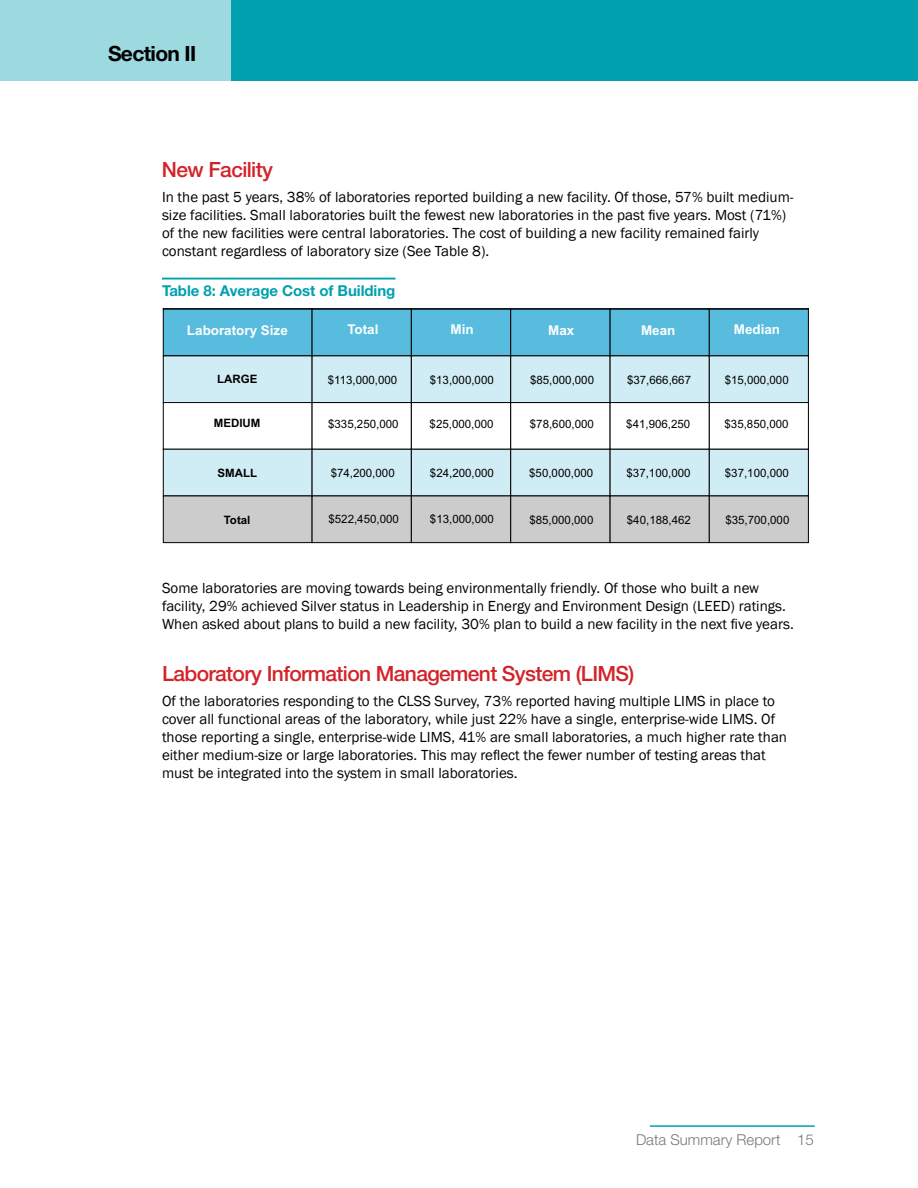
<style>
.page{position:relative;width:918px;height:1188px;background:#fff}
.page>*{position:absolute;margin:0;border:0;box-sizing:border-box;transform-origin:0 0}
.t1{font:500 21px "Helvetica Neue LT Std";letter-spacing:-.03em;color:#d2232a}
.t2{font:700 21px "Helvetica Neue LT Std";letter-spacing:-.03em;color:#000}
.t3{font:15px/18px "Franklin Gothic";color:#000}
.t4{font:700 15px "Helvetica Neue LT Std";letter-spacing:-.005em;color:#00a0af}
.t5{font:300 15px "Helvetica Neue LT Std";color:#77787b}
.t6{font:700 13.5px "Arial";color:#fff}
.t7{font:11.55px "Arial";color:#000}
.t8{font:700 11.55px "Arial";color:#000}
</style>
<div class="page">
<hr style="left:650px;top:1125px;width:165px;height:2px;background:#00a0af">
<svg style="left:163px;top:308px;width:646px;height:1px"></svg>
<div style="left:163px;top:309px;width:149px;height:47px;background:#58bcde"></div>
<div style="left:163px;top:309px;width:149px;height:47px;border:1px solid #010101"></div>
<div style="left:312px;top:309px;width:100px;height:47px;background:#58bcde;border:1px solid #010101"></div>
<div style="left:163px;top:356px;width:149px;height:47px;background:#d0edf5"></div>
<div style="left:312px;top:356px;width:100px;height:47px;background:#d0edf5"></div>
<div style="left:163px;top:402px;width:150px;height:48px;border:1px solid #000"></div>
<div style="left:312px;top:402px;width:100px;height:48px;background:#fff;border:1px solid #000"></div>
<div style="left:163px;top:449px;width:149px;height:47px;background:#d0edf5"></div>
<div style="left:163px;top:449px;width:149px;height:47px;border:1px solid #010101"></div>
<div style="left:312px;top:449px;width:100px;height:47px;background:#d0edf5;border:1px solid #010101"></div>
<div style="left:709px;top:309px;width:100px;height:47px;background:#58bcde;border:1px solid #010101"></div>
<div style="left:709px;top:356px;width:100px;height:47px;background:#d0edf5"></div>
<div style="left:709px;top:402px;width:100px;height:48px;border:1px solid #000"></div>
<div style="left:709px;top:449px;width:100px;height:47px;background:#d0edf5;border:1px solid #010101"></div>
<div style="left:610px;top:309px;width:100px;height:47px;background:#58bcde;border:1px solid #010101"></div>
<div style="left:610px;top:356px;width:100px;height:47px;background:#d0edf5"></div>
<div style="left:609px;top:402px;width:101px;height:48px;background:#fff;border:1px solid #000"></div>
<div style="left:610px;top:449px;width:100px;height:47px;background:#d0edf5;border:1px solid #010101"></div>
<div style="left:510px;top:309px;width:100px;height:47px;background:#58bcde;border:1px solid #010101"></div>
<div style="left:510px;top:356px;width:100px;height:47px;background:#d0edf5"></div>
<div style="left:510px;top:402px;width:100px;height:48px;background:#fff;border:1px solid #000"></div>
<div style="left:510px;top:449px;width:100px;height:47px;background:#d0edf5;border:1px solid #010101"></div>
<div style="left:411px;top:309px;width:100px;height:47px;background:#58bcde;border:1px solid #010101"></div>
<div style="left:411px;top:356px;width:100px;height:47px;background:#d0edf5;border:1px solid #010101"></div>
<div style="left:411px;top:402px;width:100px;height:48px;background:#fff;border:1px solid #000"></div>
<div style="left:411px;top:449px;width:100px;height:47px;background:#d0edf5;border:1px solid #010101"></div>
<div style="left:163px;top:496px;width:149px;height:47px;background:#ccc"></div>
<div style="left:163px;top:496px;width:149px;height:47px;border:1px solid #010101"></div>
<div style="left:312px;top:496px;width:100px;height:47px;background:#ccc;border:1px solid #010101"></div>
<div style="left:709px;top:496px;width:100px;height:47px;background:#ccc;border:1px solid #010101"></div>
<div style="left:610px;top:496px;width:100px;height:47px;background:#ccc;border:1px solid #010101"></div>
<div style="left:510px;top:496px;width:100px;height:47px;background:#ccc;border:1px solid #010101"></div>
<div style="left:411px;top:496px;width:100px;height:47px;background:#ccc;border:1px solid #010101"></div>
<hr style="left:162px;top:278px;width:233px;height:2px;background:#00a0af">
<div style="left:231px;top:0;width:687px;height:80px;background:#00a0af"></div>
<div style="left:0;top:0;width:231px;height:80px;background:#9cdae0"></div>
<p class="t2" style="left:108px;top:41px;width:90px">Section ii</p>
<h3 class="t1" style="left:162px;top:157px;width:112px">New Facility</h3>
<p class="t3" style="left:162px;top:188px;width:633px">In the past 5 years, 38% of laboratories reported building a new facility. Of those, 57% built medium-</p>
<p class="t3" style="left:162px;top:206px;width:626px">size facilities. Small laboratories built the fewest new laboratories in the past five years. Most (71%)</p>
<p class="t3" style="left:162px;top:224px;width:599px">of the new facilities were central laboratories. The cost of building a new facility remained fairly</p>
<p class="t3" style="left:162px;top:242px;width:329px">constant regardless of laboratory size (See Table 8).</p>
<p class="t4" style="left:162px;top:281px;width:235px">Table 8: Average Cost of Building</p>
<p class="t6" style="left:187px;top:322px;width:102px">Laboratory Size</p>
<p class="t6" style="left:347px;top:321px;width:33px">Total</p>
<p class="t6" style="left:450px;top:321px;width:25px">Min</p>
<p class="t6" style="left:548px;top:321px;width:28px">Max</p>
<p class="t6" style="left:641px;top:321px;width:36px">Mean</p>
<p class="t6" style="left:734px;top:321px;width:48px">Median</p>
<p class="t8" style="left:217px;top:371px;width:42px">LARGE</p>
<p class="t7" style="left:328px;top:372px;width:71px">$113,000,000</p>
<p class="t7" style="left:430px;top:372px;width:66px">$13,000,000</p>
<p class="t7" style="left:530px;top:372px;width:66px">$85,000,000</p>
<p class="t7" style="left:627px;top:372px;width:66px">$37,666,667</p>
<p class="t7" style="left:725px;top:372px;width:66px">$15,000,000</p>
<p class="t8" style="left:214px;top:416px;width:48px">MEDIUM</p>
<p class="t7" style="left:328px;top:417px;width:72px">$335,250,000</p>
<p class="t7" style="left:430px;top:417px;width:66px">$25,000,000</p>
<p class="t7" style="left:530px;top:417px;width:66px">$78,600,000</p>
<p class="t7" style="left:626px;top:417px;width:66px">$41,906,250</p>
<p class="t7" style="left:725px;top:417px;width:66px">$35,850,000</p>
<p class="t8" style="left:217px;top:466px;width:41px">SMALL</p>
<p class="t7" style="left:331px;top:466px;width:66px">$74,200,000</p>
<p class="t7" style="left:430px;top:466px;width:66px">$24,200,000</p>
<p class="t7" style="left:529px;top:466px;width:66px">$50,000,000</p>
<p class="t7" style="left:627px;top:466px;width:66px">$37,100,000</p>
<p class="t7" style="left:725px;top:466px;width:66px">$37,100,000</p>
<p class="t8" style="left:224px;top:512px;width:28px">Total</p>
<p class="t7" style="left:328px;top:511px;width:72px">$522,450,000</p>
<p class="t7" style="left:430px;top:512px;width:66px">$13,000,000</p>
<p class="t7" style="left:529px;top:512px;width:66px">$85,000,000</p>
<p class="t7" style="left:627px;top:512px;width:66px">$40,188,462</p>
<p class="t7" style="left:725px;top:512px;width:66px">$35,700,000</p>
<p class="t3" style="left:162px;top:580px;width:625px">Some laboratories are moving towards being environmentally friendly. Of those who built a new facility, 29% achieved Silver status in Leadership in Energy and Environment Design (LEED) ratings.</p>
<p class="t3" style="left:162px;top:616px;width:633px">When asked about plans to build a new facility, 30% plan to build a new facility in the next five years.</p>
<h3 class="t1" style="left:162px;top:661px;width:474px">Laboratory Information Management System (LIMS)</h3>
<p class="t3" style="left:162px;top:693px;width:627px">Of the laboratories responding to the CLSS Survey, 73% reported having multiple LIMS in place to cover all functional areas of the laboratory, while just 22% have a single, enterprise-wide LIMS. Of those reporting a single, enterprise-wide LIMS, 41% are small laboratories, a much higher rate than</p>
<p class="t3" style="left:162px;top:747px;width:605px">either medium-size or large laboratories. This may reflect the fewer number of testing areas that</p>
<p class="t3" style="left:162px;top:765px;width:357px">must be integrated into the system in small laboratories.</p>
<p class="t5" style="left:636px;top:1130px;width:179px">Data Summary Report 15</p>
</div>
